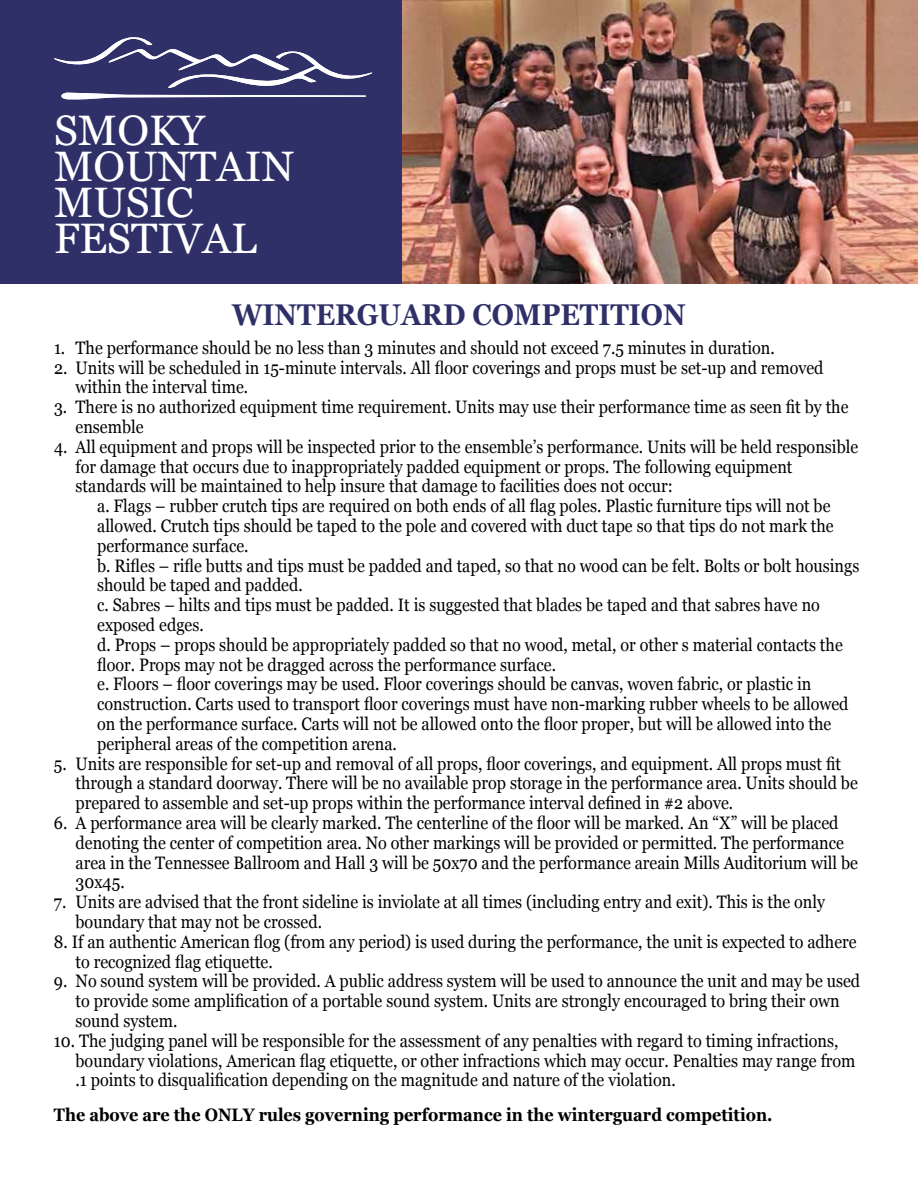
<style>
.page{position:relative;width:918px;height:1188px;background:#fff}
.page>*{position:absolute;margin:0;border:0;box-sizing:border-box;transform-origin:0 0}
.t1{font:42.6px/36px "Georgia";color:#fff}
.t2{font:700 30px "Georgia";color:#2f3068;scale:.9 1}
.t3{font:18px/19.8px "Georgia";color:#000;scale:.9 1}
.t4{font:700 18px "Georgia";color:#000;scale:.9 1}
</style>
<div class="page">
<div style="left:0;top:0;width:918px;height:284px;background:#2f3068"></div>
<svg style="left:54px;top:37px;width:318px;height:62px"></svg>
<img style="left:403px;top:0;width:515px;height:284px">
<h1 class="t1" style="left:54px;top:111px;width:242px">SMOKY<br>MOUNTAIN<br>MUSIC<br>FESTIVAL</h1>
<h2 class="t2" style="left:232px;top:292px;width:505px">WINTERGUARD COMPETITION</h2>
<p class="t3" style="left:54px;top:337px;width:802px">1. The performance should be no less than 3 minutes and should not exceed 7.5 minutes in duration.</p>
<p class="t3" style="left:76px;top:357px;width:833px;text-indent:-22px">2. Units will be scheduled in 15-minute intervals. All floor coverings and props must be set-up and removed within the interval time.</p>
<p class="t3" style="left:76px;top:396px;width:860px;text-indent:-22px">3. There is no authorized equipment time requirement. Units may use their performance time as seen fit by the ensemble</p>
<p class="t3" style="left:54px;top:436px;width:895px">4. All equipment and props will be inspected prior to the ensemble’s performance. Units will be held responsible</p>
<p class="t3" style="left:76px;top:456px;width:798px">for damage that occurs due to inappropriately padded equipment or props. The following equipment</p>
<p class="t3" style="left:76px;top:476px;width:665px">standards will be maintained to help insure that damage to facilities does not occur:</p>
<p class="t3" style="left:97px;top:495px;width:816px">a. Flags – rubber crutch tips are required on both ends of all flag poles. Plastic furniture tips will not be</p>
<p class="t3" style="left:97px;top:515px;width:820px">allowed. Crutch tips should be taped to the pole and covered with duct tape so that tips do not mark the</p>
<p class="t3" style="left:97px;top:535px;width:170px">performance surface.</p>
<p class="t3" style="left:97px;top:555px;width:848px">b. Rifles – rifle butts and tips must be padded and taped, so that no wood can be felt. Bolts or bolt housings</p>
<p class="t3" style="left:97px;top:575px;width:230px">should be taped and padded.</p>
<p class="t3" style="left:97px;top:594px;width:805px">c. Sabres – hilts and tips must be padded. It is suggested that blades be taped and that sabres have no</p>
<p class="t3" style="left:97px;top:614px;width:120px">exposed edges.</p>
<p class="t3" style="left:97px;top:634px;width:830px">d. Props – props should be appropriately padded so that no wood, metal, or other s material contacts the</p>
<p class="t3" style="left:97px;top:654px;width:511px">floor. Props may not be dragged across the performance surface.</p>
<p class="t3" style="left:97px;top:674px;width:795px">e. Floors – floor coverings may be used. Floor coverings should be canvas, woven fabric, or plastic in</p>
<p class="t3" style="left:97px;top:693px;width:836px">construction. Carts used to transport floor coverings must have non-marking rubber wheels to be allowed</p>
<p class="t3" style="left:97px;top:713px;width:817px">on the performance surface. Carts will not be allowed onto the floor proper, but will be allowed into the</p>
<p class="t3" style="left:97px;top:733px;width:335px">peripheral areas of the competition arena.</p>
<p class="t3" style="left:76px;top:753px;width:871px;text-indent:-22px">5. Units are responsible for set-up and removal of all props, floor coverings, and equipment. All props must fit through a standard doorway. There will be no available prop storage in the performance area. Units should be prepared to assemble and set-up props within the performance interval defined in #2 above.</p>
<p class="t3" style="left:76px;top:812px;width:871px;text-indent:-22px">6. A performance area will be clearly marked. The centerline of the floor will be marked. An “X” will be placed denoting the center of competition area. No other markings will be provided or permitted. The performance area in the Tennessee Ballroom and Hall 3 will be 50x70 and the performance areain Mills Auditorium will be 30x45.</p>
<p class="t3" style="left:76px;top:891px;width:834px;text-indent:-22px">7. Units are advised that the front sideline is inviolate at all times (including entry and exit). This is the only boundary that may not be crossed.</p>
<p class="t3" style="left:76px;top:931px;width:869px;text-indent:-22px">8. If an authentic American flog (from any period) is used during the performance, the unit is expected to adhere to recognized flag etiquette.</p>
<p class="t3" style="left:76px;top:971px;width:873px;text-indent:-22px">9. No sound system will be provided. A public address system will be used to announce the unit and may be used to provide some amplification of a portable sound system. Units are strongly encouraged to bring their own sound system.</p>
<p class="t3" style="left:76px;top:1030px;width:868px;text-indent:-22px">10. The judging panel will be responsible for the assessment of any penalties with regard to timing infractions, boundary violations, American flag etiquette, or other infractions which may occur. Penalties may range from .1 points to disqualification depending on the magnitude and nature of the violation.</p>
<p class="t4" style="left:54px;top:1101px;width:800px">The above are the ONLY rules governing performance in the winterguard competition.</p>
</div>
